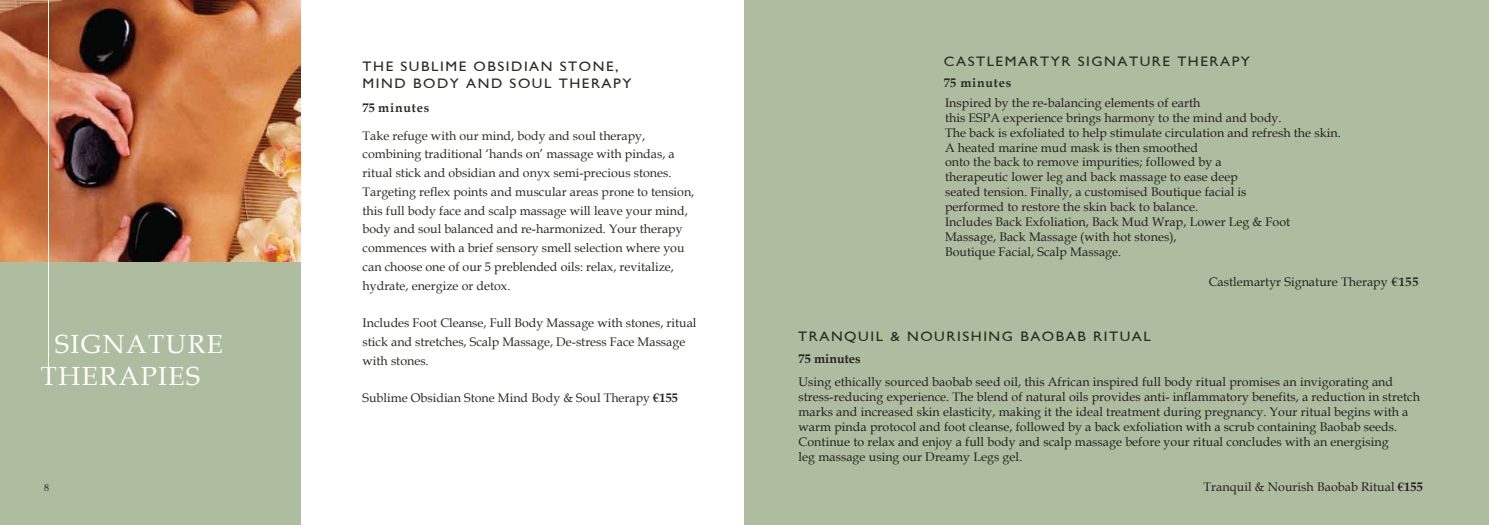
<style>
.page{position:relative;width:1489px;height:525px;background:#fff}
.page>*{position:absolute;margin:0;border:0;box-sizing:border-box;transform-origin:0 0}
.t1{font:26.25px/31.5px "Book Antiqua";letter-spacing:.06em;color:#fff}
.t2{font:13.75px/16.5px "Gill Sans";letter-spacing:.1em;color:#292b23;scale:1.09 1}
.t3{font:12.5px/15px "Book Antiqua";letter-spacing:.005em;color:#231f20}
.t4{font:12.5px/18.8px "Book Antiqua";color:#292b23}
.t5{font:700 12.5px "Book Antiqua";letter-spacing:.065em;color:#292b23}
.t6{font:700 12.5px "Book Antiqua";color:#231f20}
.t7{font:10px "Book Antiqua";color:#292b23}
.s1{font-weight:700}
.s2{font-weight:700;color:#292b23}
</style>
<div class="page">
<div style="left:744px;top:0;width:744px;height:524px;background:#aebda0"></div>
<img style="left:0;top:0;width:300px;height:262px">
<div style="left:0;top:262px;width:300px;height:262px;background:#aebda0"></div>
<hr style="left:48px;top:0;width:1px;height:367px;background:#fff">
<h1 class="t1" style="left:41px;top:328px;width:184px;text-indent:14px">SIGNATURE<br>THERAPIES</h1>
<p class="t7" style="left:44px;top:480px;width:7px">8</p>
<p class="t2" style="left:363px;top:58px;width:248px">THE SUBLIME OBSIDIAN STONE,<br>MIND BODY AND SOUL THERAPY</p>
<p class="t5" style="left:363px;top:99px;width:68px">75 minutes</p>
<p class="t4" style="left:363px;top:126px;width:333px">Take refuge with our mind, body and soul therapy, combining traditional ‘hands on’ massage with pindas, a ritual stick and obsidian and onyx semi-precious stones.<br>Targeting reflex points and muscular areas prone to tension, this full body face and scalp massage will leave your mind, body and soul balanced and re-harmonized. Your therapy commences with a brief sensory smell selection where you can choose one of our 5 preblended oils: relax, revitalize, hydrate, energize or detox.</p>
<p class="t4" style="left:363px;top:313px;width:335px">Includes Foot Cleanse, Full Body Massage with stones, ritual stick and stretches, Scalp Massage, De-stress Face Massage with stones.</p>
<p class="t4" style="left:363px;top:388px;width:317px">Sublime Obsidian Stone Mind Body &amp; Soul Therapy <span class="s1">€155</span></p>
<p class="t2" style="left:944px;top:53px;width:282px">CASTLEMARTYR SIGNATURE THERAPY</p>
<p class="t5" style="left:944px;top:75px;width:69px">75 minutes</p>
<p class="t3" style="left:945px;top:95px;width:397px">Inspired by the re-balancing elements of earth<br>this ESPA experience brings harmony to the mind and body.<br>The back is exfoliated to help stimulate circulation and refresh the skin.<br>A heated marine mud mask is then smoothed<br>onto the back to remove impurities; followed by a<br>therapeutic lower leg and back massage to ease deep<br>seated tension. Finally, a customised Boutique facial is<br>performed to restore the skin back to balance.<br>Includes Back Exfoliation, Back Mud Wrap, Lower Leg &amp; Foot Massage, Back Massage (with hot stones),<br>Boutique Facial, Scalp Massage.</p>
<p class="t3" style="left:1208px;top:274px;width:212px">Castlemartyr Signature Therapy <span class="s2">€155</span></p>
<p class="t2" style="left:798px;top:328px;width:325px">TRANQUIL &amp; NOURISHING BAOBAB RITUAL</p>
<p class="t6" style="left:798px;top:351px;width:64px">75 minutes</p>
<p class="t3" style="left:798px;top:374px;width:623px">Using ethically sourced baobab seed oil, this African inspired full body ritual promises an invigorating and stress-reducing experience. The blend of natural oils provides anti- inflammatory benefits, a reduction in stretch marks and increased skin elasticity, making it the ideal treatment during pregnancy. Your ritual begins with a warm pinda protocol and foot cleanse, followed by a back exfoliation with a scrub containing Baobab seeds.<br>Continue to relax and enjoy a full body and scalp massage before your ritual concludes with an energising<br>leg massage using our Dreamy Legs gel.</p>
<p class="t3" style="left:1203px;top:479px;width:221px">Tranquil &amp; Nourish Baobab Ritual <span class="s1">€155</span></p>
</div>
